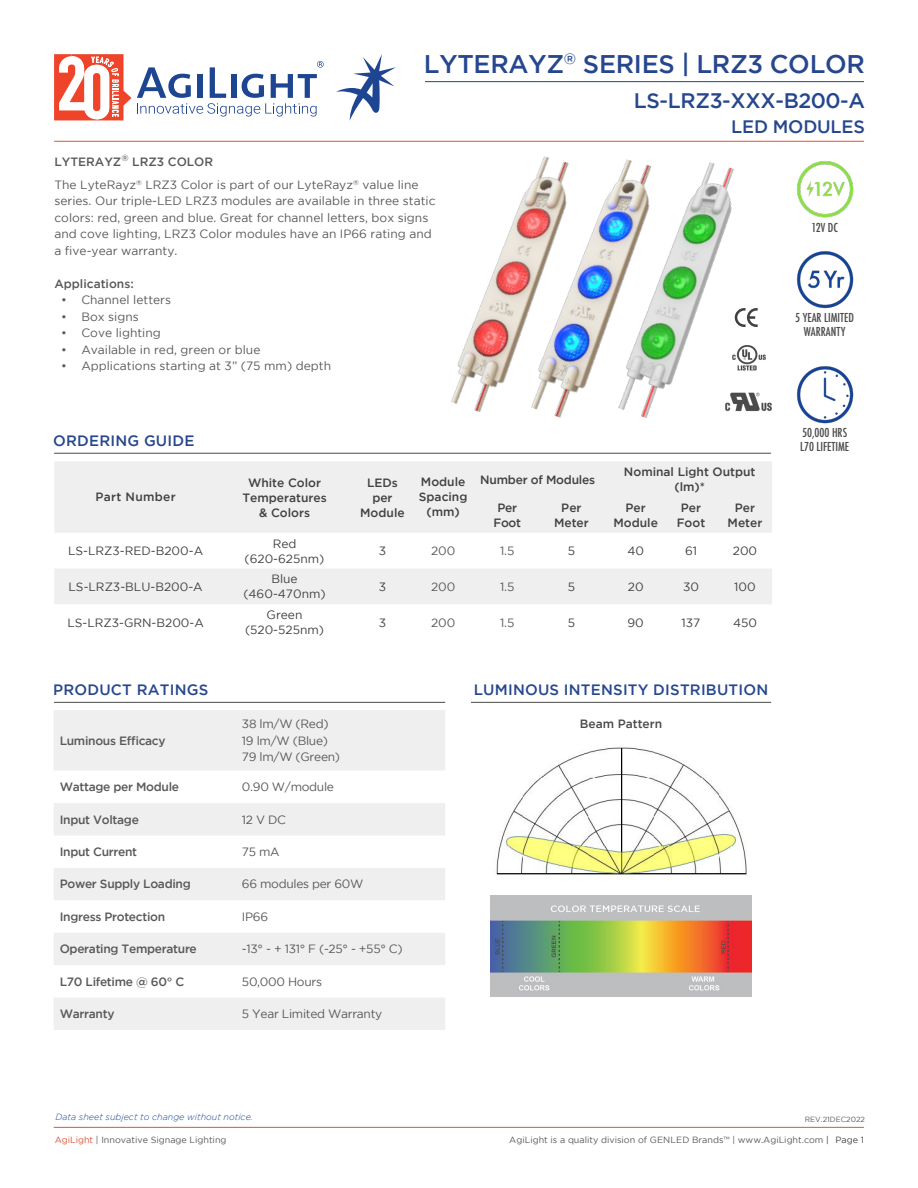
<style>
.page{position:relative;width:918px;height:1188px;background:#fff}
.page>*{position:absolute;margin:0;border:0;box-sizing:border-box;transform-origin:0 0}
.t1{font:500 25.5px "Gotham";letter-spacing:-.01em;color:#26478e}
.t2{font:500 21px "Gotham";letter-spacing:-.01em;color:#26478e}
.t3{font:500 18px "Gotham";letter-spacing:-.01em;color:#26478e}
.t4{font:500 15px "Gotham";letter-spacing:.015em;color:#26478e}
.t5{font:12px/16.5px "Gotham";color:#58595b}
.t6{font:500 12px "Gotham";letter-spacing:-.025em;color:#58595b}
.t7{font:12px/15px "Gotham";color:#414042;text-align:center}
.t8{font:500 12px/15px "Gotham";color:#414042;text-align:center}
.t9{font:12px/16.5px "Gotham";letter-spacing:-.025em;color:#58595b}
.t10{font:500 condensed 12px/14.4px "Futura";color:#4b4b4c}
.t11{font:500 12px "Gotham";letter-spacing:-.02em;color:#414042}
.t12{font:500 12px "Gotham";color:#58595b}
.t13{font:500 12px "Gotham";color:#4a4a4b}
.t14{font:500 12px "Gotham";letter-spacing:.025em;color:#414042}
.t15{font:9px "Gotham";color:#58595b}
.t16{font:italic 300 9px "Gotham";color:#1d4592}
.t17{font:7.5px "Gotham";color:#58595b}
.s1{font-weight:500}
.s2{color:#db5337}
.s3{color:#414042}
</style>
<div class="page">
<hr style="left:54px;top:141px;width:810px;height:1px;background:#db5336">
<hr style="left:54px;top:1127px;width:810px;height:1px;background:#db5337">
<svg style="left:137px;top:61px;width:187px;height:56px"></svg>
<svg style="left:54px;top:54px;width:77px;height:66px"></svg>
<svg style="left:336px;top:54px;width:60px;height:67px"></svg>
<hr style="left:54px;top:702px;width:391px;height:1px;background:#4a4a4b">
<img style="left:796px;top:161px;width:58px;height:57px">
<img style="left:796px;top:366px;width:58px;height:58px">
<img style="left:796px;top:251px;width:58px;height:58px">
<hr style="left:425px;top:81px;width:439px;height:1px;background:#1d4592">
<img style="left:769px;top:402px;width:2px;height:9px">
<hr style="left:471px;top:702px;width:300px;height:1px;background:#4a4a4b">
<img style="left:496px;top:747px;width:251px;height:132px">
<hr style="left:54px;top:453px;width:717px;height:1px;background:#4a4a4b">
<img style="left:490px;top:896px;width:262px;height:101px">
<div style="left:54px;top:461px;width:718px;height:72px;background:#efeff0"></div>
<div style="left:54px;top:569px;width:718px;height:35px;background:#efeff0"></div>
<div style="left:54px;top:710px;width:391px;height:60px;background:#efeff0"></div>
<svg style="left:54px;top:803px;width:391px;height:227px;fill:#efeff0"></svg>
<img style="left:451px;top:263px;width:46px;height:149px">
<img style="left:684px;top:162px;width:85px;height:250px">
<img style="left:497px;top:156px;width:187px;height:262px">
<h1 class="t1" style="left:424px;top:49px;width:443px">LYTERAYZ<sup>®</sup> SERIES | LRZ3 COLOR</h1>
<h2 class="t2" style="left:634px;top:89px;width:233px">LS-LRZ3-XXX-B200-A</h2>
<h3 class="t3" style="left:731px;top:116px;width:135px">LED MODULES</h3>
<p class="t5" style="left:54px;top:151px;width:366px;line-height:22.5px"><span class="s1">LYTERAYZ</span><sup>®</sup> <span class="s1">LRZ3 COLOR<br></span>The LyteRayz<sup>®</sup> LRZ3 Color is part of our LyteRayz<sup>®</sup> value line</p>
<p class="t5" style="left:54px;top:193px;width:383px">series. Our triple-LED LRZ3 modules are available in three static colors: red, green and blue. Great for channel letters, box signs and cove lighting, LRZ3 Color modules have an IP66 rating and a five-year warranty.</p>
<p class="t12" style="left:54px;top:277px;width:81px">Applications:</p>
<p class="t5" style="left:61px;top:292px;width:111px">• Channel letters</p>
<p class="t5" style="left:61px;top:308px;width:79px">• Box signs</p>
<p class="t5" style="left:61px;top:325px;width:101px">• Cove lighting</p>
<p class="t5" style="left:61px;top:341px;width:201px">• Available in red, green or blue</p>
<p class="t5" style="left:61px;top:358px;width:271px">• Applications starting at 3” (75 mm) depth</p>
<p class="t4" style="left:53px;top:432px;width:143px">ORDERING GUIDE</p>
<p class="t14" style="left:96px;top:490px;width:82px">Part Number</p>
<p class="t8" style="left:242px;top:475px;width:86px">White Color<br>Temperatures &amp; Colors</p>
<p class="t8" style="left:360px;top:475px;width:46px">LEDs per<br>Module</p>
<p class="t8" style="left:419px;top:474px;width:50px">Module<br>Spacing (mm)</p>
<p class="t11" style="left:480px;top:472px;width:116px">Number of Modules</p>
<p class="t8" style="left:624px;top:464px;width:133px">Nominal Light Output (lm)*</p>
<p class="t8" style="left:493px;top:500px;width:29px">Per<br>Foot</p>
<p class="t8" style="left:554px;top:500px;width:36px">Per<br>Meter</p>
<p class="t8" style="left:613px;top:500px;width:46px">Per<br>Module</p>
<p class="t8" style="left:677px;top:500px;width:30px">Per<br>Foot</p>
<p class="t8" style="left:728px;top:500px;width:36px">Per<br>Meter</p>
<p class="t7" style="left:68px;top:543px;width:137px">LS-LRZ3-RED-B200-A</p>
<p class="t7" style="left:245px;top:536px;width:81px">Red (620-625nm)</p>
<p class="t7" style="left:379px;top:543px;width:9px">3</p>
<p class="t5" style="left:431px;top:542px;width:26px">200</p>
<p class="t5" style="left:500px;top:542px;width:16px">1.5</p>
<p class="t7" style="left:568px;top:543px;width:9px">5</p>
<p class="t7" style="left:627px;top:543px;width:18px">40</p>
<p class="t7" style="left:685px;top:543px;width:14px">61</p>
<p class="t7" style="left:733px;top:543px;width:26px">200</p>
<p class="t7" style="left:69px;top:579px;width:136px">LS-LRZ3-BLU-B200-A</p>
<p class="t7" style="left:243px;top:571px;width:84px">Blue (460-470nm)</p>
<p class="t7" style="left:379px;top:579px;width:9px">3</p>
<p class="t5" style="left:431px;top:578px;width:26px">200</p>
<p class="t5" style="left:500px;top:578px;width:16px">1.5</p>
<p class="t7" style="left:568px;top:579px;width:9px">5</p>
<p class="t7" style="left:628px;top:579px;width:17px">20</p>
<p class="t7" style="left:683px;top:579px;width:17px">30</p>
<p class="t7" style="left:734px;top:579px;width:23px">100</p>
<p class="t7" style="left:67px;top:615px;width:138px">LS-LRZ3-GRN-B200-A</p>
<p class="t7" style="left:245px;top:607px;width:81px">Green (520-525nm)</p>
<p class="t7" style="left:379px;top:615px;width:9px">3</p>
<p class="t5" style="left:431px;top:614px;width:26px">200</p>
<p class="t5" style="left:500px;top:614px;width:16px">1.5</p>
<p class="t7" style="left:568px;top:615px;width:9px">5</p>
<p class="t7" style="left:628px;top:615px;width:18px">90</p>
<p class="t7" style="left:682px;top:615px;width:20px">137</p>
<p class="t7" style="left:733px;top:615px;width:25px">450</p>
<p class="t4" style="left:53px;top:681px;width:157px">PRODUCT RATINGS</p>
<p class="t6" style="left:60px;top:734px;width:107px">Luminous Efficacy</p>
<p class="t9" style="left:242px;top:716px;width:100px">38 lm/W (Red)<br>19 lm/W (Blue)<br>79 lm/W (Green)</p>
<p class="t6" style="left:60px;top:780px;width:121px">Wattage per Module</p>
<p class="t9" style="left:242px;top:779px;width:94px">0.90 W/module</p>
<p class="t6" style="left:60px;top:813px;width:81px">Input Voltage</p>
<p class="t5" style="left:242px;top:811px;width:46px">12 V DC</p>
<p class="t6" style="left:60px;top:845px;width:79px">Input Current</p>
<p class="t5" style="left:242px;top:843px;width:39px">75 mA</p>
<p class="t6" style="left:60px;top:877px;width:133px">Power Supply Loading</p>
<p class="t9" style="left:242px;top:876px;width:123px">66 modules per 60W</p>
<p class="t6" style="left:60px;top:910px;width:107px">Ingress Protection</p>
<p class="t5" style="left:242px;top:908px;width:28px">IP66</p>
<p class="t6" style="left:60px;top:942px;width:139px">Operating Temperature</p>
<p class="t5" style="left:242px;top:941px;width:162px">-13° - + 131° F (-25° - +55° C)</p>
<p class="t6" style="left:60px;top:975px;width:126px">L70 Lifetime @ 60° C</p>
<p class="t9" style="left:242px;top:973px;width:82px">50,000 Hours</p>
<p class="t6" style="left:60px;top:1007px;width:56px">Warranty</p>
<p class="t9" style="left:242px;top:1005px;width:142px">5 Year Limited Warranty</p>
<p class="t4" style="left:474px;top:681px;width:296px">LUMINOUS INTENSITY DISTRIBUTION</p>
<p class="t13" style="left:580px;top:717px;width:84px">Beam Pattern</p>
<p class="t10" style="left:812px;top:220px;width:28px">12V DC</p>
<p class="t10" style="left:795px;top:310px;width:60px;text-align:center">5 YEAR LIMITED<br>WARRANTY</p>
<p class="t10" style="left:800px;top:425px;width:51px">50,000 HRS<br>L70 LIFETIME</p>
<p class="t16" style="left:55px;top:1112px;width:199px">Data sheet subject to change without notice.</p>
<p class="t17" style="left:805px;top:1115px;width:62px">REV.21DEC2022</p>
<p class="t15" style="left:55px;top:1135px;width:173px"><span class="s2">AgiLight</span> | Innovative Signage Lighting</p>
<p class="t15" style="left:509px;top:1135px;width:356px">AgiLight is a quality division of GENLED Brands™ | www.AgiLight.com <span class="s3">| Page 1</span></p>
</div>
